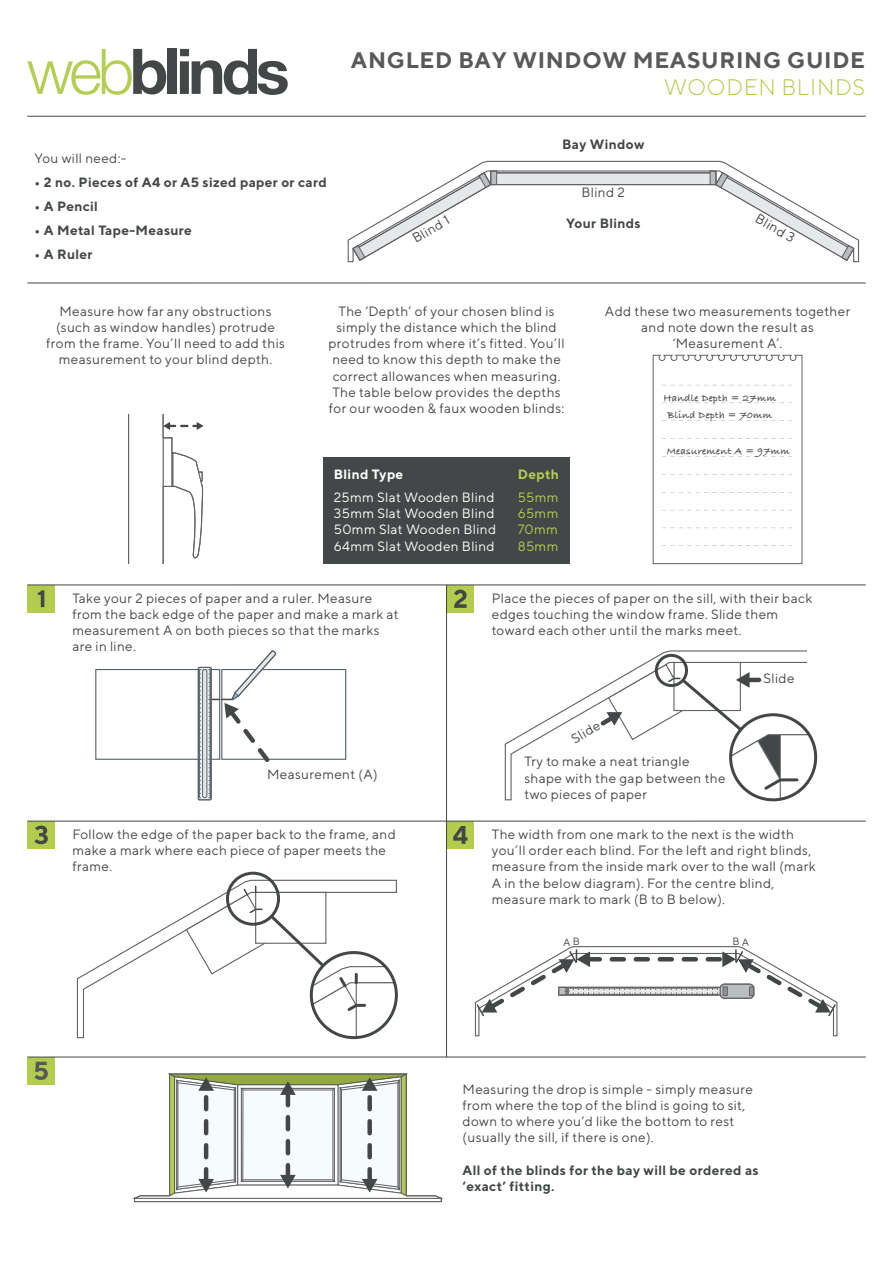
<style>
.page{position:relative;width:893px;height:1263px;background:#fff}
.page>*{position:absolute;margin:0;border:0;box-sizing:border-box;transform-origin:0 0}
.t1{font:700 22.5px "TT Norms";letter-spacing:.03em;color:#59595c}
.t2{font:300 22.5px "TT Norms";letter-spacing:.03em;color:#b3cc4d}
.t3{font:13.5px/16.2px "TT Norms";letter-spacing:.025em;color:#444748}
.t4{font:700 13.5px/16.2px "TT Norms";letter-spacing:.025em;color:#444748}
.t5{font:13.5px/16.2px "TT Norms";letter-spacing:.025em;color:#fff}
.t6{font:13.5px/16.2px "TT Norms";letter-spacing:.025em;color:#b4ce53;text-align:justify}
.t7{font:700 13.5px "TT Norms";letter-spacing:.025em;color:#fff}
.t8{font:700 13.5px "TT Norms";letter-spacing:.025em;color:#b4ce53}
.t9{font:700 10.5px/17px "Bradley Hand ITCTT";letter-spacing:.025em;color:#444748;text-align:center}
.t10{font:10.5px "TT Norms";color:#444748}
</style>
<div class="page">
<div style="left:447px;top:585px;width:27px;height:27px;background:#b3cc4d"></div>
<svg style="left:454px;top:590px;width:13px;height:18px"></svg>
<div style="left:27px;top:585px;width:28px;height:27px;background:#b3cc4d"></div>
<svg style="left:38px;top:590px;width:6px;height:17px"></svg>
<hr style="left:27px;top:116px;width:839px;height:1px;background:#444748">
<svg style="left:27px;top:49px;width:139px;height:46px"></svg>
<div style="left:168px;top:49px;width:9px;height:45px;background:#444748"></div>
<svg style="left:180px;top:49px;width:108px;height:46px"></svg>
<svg style="left:347px;top:160px;width:513px;height:103px"></svg>
<svg style="left:352px;top:170px;width:503px;height:92px"></svg>
<div style="left:323px;top:457px;width:247px;height:107px;background:#444748"></div>
<svg style="left:653px;top:355px;width:149px;height:209px"></svg>
<svg style="left:128px;top:415px;width:76px;height:149px"></svg>
<hr style="left:27px;top:283px;width:839px;height:1px;background:#444748">
<hr style="left:27px;top:584px;width:839px;height:1px;background:#444748">
<div style="left:447px;top:821px;width:27px;height:28px;background:#b3cc4d"></div>
<svg style="left:453px;top:826px;width:14px;height:18px"></svg>
<div style="left:27px;top:821px;width:28px;height:28px;background:#b3cc4d"></div>
<svg style="left:34px;top:826px;width:14px;height:18px"></svg>
<hr style="left:27px;top:821px;width:839px;height:1px;background:#444748">
<div style="left:27px;top:1057px;width:28px;height:28px;background:#b3cc4d"></div>
<svg style="left:34px;top:1062px;width:14px;height:18px"></svg>
<hr style="left:27px;top:1057px;width:839px;height:1px;background:#444748">
<div style="left:95px;top:669px;width:125px;height:91px;background:#fff;border:1px solid #55626c"></div>
<div style="left:221px;top:669px;width:125px;height:91px;background:#fff;border:1px solid #55626c"></div>
<svg style="left:198px;top:667px;width:13px;height:133px"></svg>
<svg style="left:200px;top:669px;width:1px;height:129px"></svg>
<hr style="left:203px;top:669px;width:4px;height:129px;background:#e6e7e8;border-radius:2px">
<div style="left:202px;top:669px;width:5px;height:129px;border:1px solid #55626c;border-radius:2px"></div>
<div style="left:198px;top:667px;width:14px;height:133px;border:1px solid #55626c"></div>
<svg style="left:209px;top:650px;width:69px;height:148px"></svg>
<svg style="left:504px;top:650px;width:303px;height:151px"></svg>
<div style="left:655px;top:654px;width:33px;height:33px;border:3px solid #444748;border-radius:50%"></div>
<svg style="left:597px;top:662px;width:219px;height:138px"></svg>
<svg style="left:76px;top:879px;width:321px;height:160px"></svg>
<div style="left:226px;top:872px;width:54px;height:54px;border:3px solid #444748;border-radius:50%"></div>
<svg style="left:185px;top:886px;width:211px;height:151px"></svg>
<svg style="left:474px;top:946px;width:364px;height:91px"></svg>
<hr style="left:446px;top:585px;width:1px;height:472px;background:#444748">
<svg style="left:133px;top:1073px;width:310px;height:130px"></svg>
<p class="t3" style="left:35px;top:149px;width:93px">You will need:-</p>
<p class="t4" style="left:35px;top:173px;width:294px">• 2 no. Pieces of A4 or A5 sized paper or card</p>
<p class="t4" style="left:35px;top:197px;width:65px">• A Pencil</p>
<p class="t4" style="left:35px;top:221px;width:159px">• A Metal Tape-Measure</p>
<p class="t4" style="left:35px;top:245px;width:59px">• A Ruler</p>
<h1 class="t1" style="left:351px;top:46px;width:516px">ANGLED BAY WINDOW MEASURING GUIDE</h1>
<h1 class="t2" style="left:664px;top:73px;width:202px">WOODEN BLINDS</h1>
<p class="t4" style="left:562px;top:136px;width:84px">Bay Window</p>
<p class="t3" style="left:409px;top:232px;width:42px;rotate:-30deg">Blind 1</p>
<p class="t3" style="left:581px;top:184px;width:45px">Blind 2</p>
<p class="t4" style="left:566px;top:215px;width:76px">Your Blinds</p>
<p class="t3" style="left:761px;top:210px;width:45px;rotate:30deg">Blind 3</p>
<p class="t3" style="left:46px;top:303px;width:240px;text-align:center">Measure how far any obstructions (such as window handles) protrude from the frame. You’ll need to add this measurement to your blind depth.</p>
<p class="t3" style="left:329px;top:303px;width:237px;text-align:center">The ‘Depth’ of your chosen blind is simply the distance which the blind protrudes from where it’s fitted. You’ll need to know this depth to make the correct allowances when measuring.<br>The table below provides the depths for our wooden &amp; faux wooden blinds:</p>
<p class="t7" style="left:334px;top:466px;width:71px">Blind Type</p>
<p class="t5" style="left:334px;top:489px;width:164px">25mm Slat Wooden Blind<br>35mm Slat Wooden Blind<br>50mm Slat Wooden Blind<br>64mm Slat Wooden Blind</p>
<p class="t8" style="left:518px;top:466px;width:43px">Depth</p>
<p class="t6" style="left:518px;top:489px;width:42px">55mm 65mm 70mm 85mm</p>
<p class="t3" style="left:605px;top:303px;width:247px;text-align:center">Add these two measurements together and note down the result as ‘Measurement A’.</p>
<p class="t9" style="left:663px;top:389px;width:114px">Handle Depth = 27mm<br>Blind Depth = 70mm</p>
<p class="t9" style="left:667px;top:443px;width:125px">Measurement A = 97mm</p>
<p class="t3" style="left:72px;top:590px;width:328px">Take your 2 pieces of paper and a ruler. Measure from the back edge of the paper and make a mark at measurement A on both pieces so that the marks are in line.</p>
<p class="t3" style="left:492px;top:590px;width:322px">Place the pieces of paper on the sill, with their back edges touching the window frame. Slide them toward each other until the marks meet.</p>
<p class="t3" style="left:267px;top:766px;width:112px">Measurement (A)</p>
<p class="t3" style="left:72px;top:826px;width:325px">Follow the edge of the paper back to the frame, and make a mark where each piece of paper meets the frame.</p>
<p class="t3" style="left:568px;top:732px;width:32px;rotate:-30deg">Slide</p>
<p class="t3" style="left:524px;top:753px;width:203px">Try to make a neat triangle shape with the gap between the two pieces of paper</p>
<p class="t3" style="left:764px;top:670px;width:32px">Slide</p>
<p class="t3" style="left:492px;top:826px;width:325px">The width from one mark to the next is the width you’ll order each blind. For the left and right blinds, measure from the inside mark over to the wall (mark A in the below diagram). For the centre blind, measure mark to mark (B to B below).</p>
<p class="t10" style="left:563px;top:935px;width:18px">AB</p>
<p class="t10" style="left:732px;top:935px;width:18px">BA</p>
<p class="t3" style="left:463px;top:1080px;width:292px">Measuring the drop is simple - simply measure from where the top of the blind is going to sit, down to where you’d like the bottom to rest (usually the sill, if there is one).</p>
<p class="t4" style="left:463px;top:1161px;width:298px">All of the blinds for the bay will be ordered as ‘exact’ fitting.</p>
</div>
